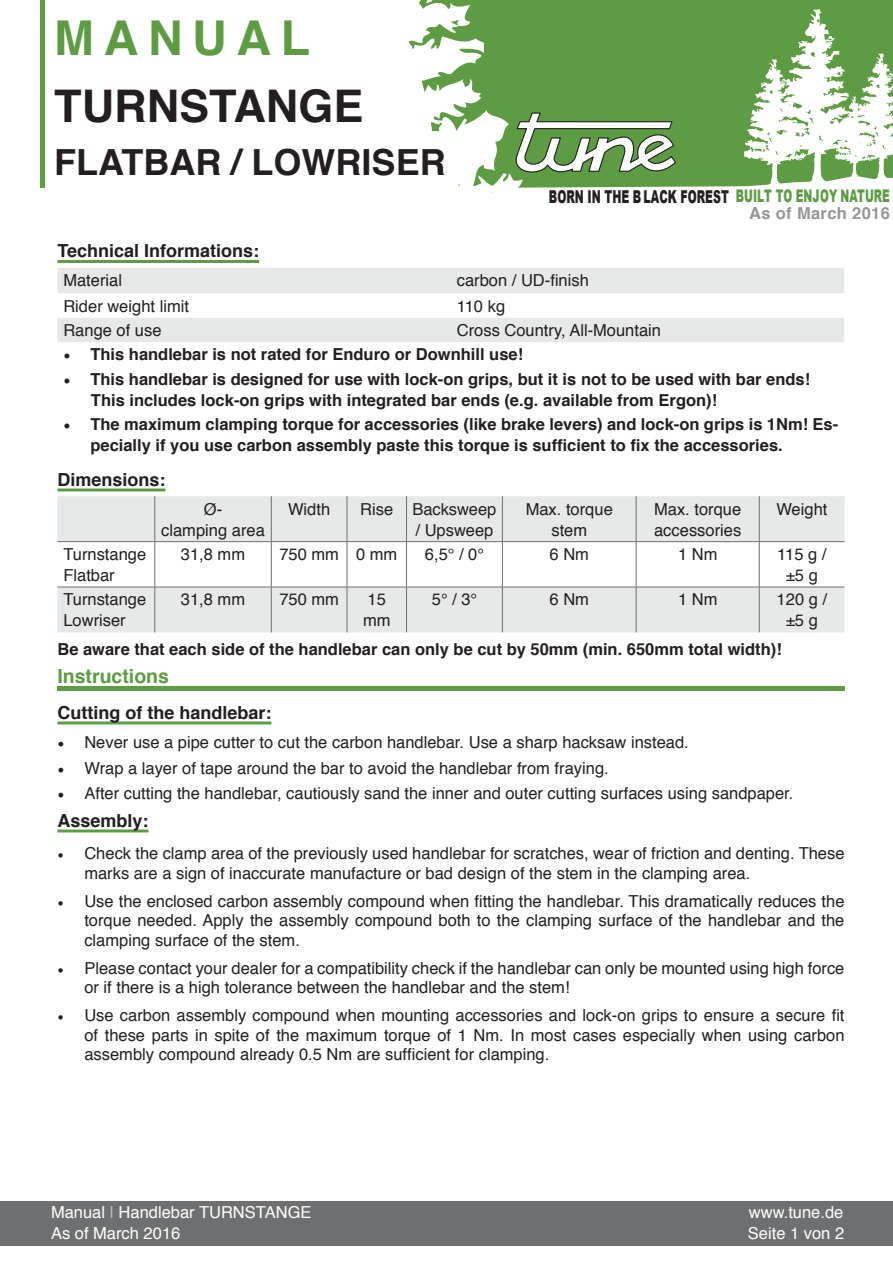
<style>
.page{position:relative;width:893px;height:1263px;background:#fff}
.page>*{position:absolute;margin:0;border:0;box-sizing:border-box;transform-origin:0 0}
.t1{font:700 48px "Helvetica";letter-spacing:.2em;color:#5d9c43}
.t2{font:700 45px "Helvetica";color:#231f20}
.t3{font:700 36px "Helvetica";color:#231f20}
.t4{font:700 19.5px "Helvetica";color:#5d9c43}
.t5{font:700 18px "Helvetica";color:#231f20}
.t6{font:900 17.7px "Arial";color:#231f20;scale:.61 1}
.t7{font:16.5px/21px "Helvetica";color:#231f20}
.t8{font:700 16.5px/21px "Helvetica";color:#231f20}
.t9{font:16.5px "Helvetica";color:#fff}
.t10{font:700 16.5px "Helvetica";letter-spacing:.02em;color:#949698}
.s1{font-size:17.4px;color:#5d9c43}
.s2{font-family:"Minion Pro";font-size:18px}
.s3{font-family:"Minion Pro"}
.s4{color:#bcbec0}
</style>
<div class="page">
<div style="left:0;top:1201px;width:893px;height:44px;background:#6d6f71"></div>
<hr style="left:57px;top:260px;width:202px;height:3px;background:#5d9c43">
<hr style="left:57px;top:488px;width:108px;height:3px;background:#5d9c43">
<hr style="left:57px;top:721px;width:214px;height:3px;background:#5d9c43">
<hr style="left:57px;top:829px;width:91px;height:3px;background:#5d9c43">
<svg style="left:57px;top:268px;width:787px;height:74px;fill:#e7e8e8"></svg>
<svg style="left:57px;top:496px;width:787px;height:136px;fill:#e7e8e8"></svg>
<hr style="left:155px;top:496px;width:1px;height:45px;background:#6d6f71">
<hr style="left:271px;top:496px;width:1px;height:45px;background:#6d6f71">
<hr style="left:347px;top:496px;width:1px;height:45px;background:#6d6f71">
<hr style="left:406px;top:496px;width:1px;height:45px;background:#6d6f71">
<hr style="left:502px;top:496px;width:1px;height:45px;background:#6d6f71">
<hr style="left:636px;top:496px;width:1px;height:45px;background:#6d6f71">
<hr style="left:759px;top:496px;width:1px;height:45px;background:#6d6f71">
<hr style="left:57px;top:541px;width:98px;height:1px;background:#6d6f71">
<hr style="left:155px;top:541px;width:116px;height:1px;background:#6d6f71">
<hr style="left:155px;top:542px;width:1px;height:45px;background:#6d6f71">
<hr style="left:271px;top:541px;width:76px;height:1px;background:#6d6f71">
<hr style="left:271px;top:542px;width:1px;height:45px;background:#6d6f71">
<hr style="left:347px;top:541px;width:59px;height:1px;background:#6d6f71">
<hr style="left:347px;top:542px;width:1px;height:45px;background:#6d6f71">
<hr style="left:406px;top:541px;width:96px;height:1px;background:#6d6f71">
<hr style="left:406px;top:542px;width:1px;height:45px;background:#6d6f71">
<hr style="left:502px;top:541px;width:134px;height:1px;background:#6d6f71">
<hr style="left:502px;top:542px;width:1px;height:45px;background:#6d6f71">
<hr style="left:636px;top:541px;width:123px;height:1px;background:#6d6f71">
<hr style="left:636px;top:542px;width:1px;height:45px;background:#6d6f71">
<hr style="left:759px;top:541px;width:85px;height:1px;background:#6d6f71">
<hr style="left:759px;top:542px;width:1px;height:45px;background:#6d6f71">
<hr style="left:57px;top:587px;width:98px;height:1px;background:#6d6f71">
<hr style="left:155px;top:587px;width:116px;height:1px;background:#6d6f71">
<hr style="left:155px;top:587px;width:1px;height:45px;background:#6d6f71">
<hr style="left:271px;top:587px;width:76px;height:1px;background:#6d6f71">
<hr style="left:271px;top:587px;width:1px;height:45px;background:#6d6f71">
<hr style="left:347px;top:587px;width:59px;height:1px;background:#6d6f71">
<hr style="left:347px;top:587px;width:1px;height:45px;background:#6d6f71">
<hr style="left:406px;top:587px;width:96px;height:1px;background:#6d6f71">
<hr style="left:406px;top:587px;width:1px;height:45px;background:#6d6f71">
<hr style="left:502px;top:587px;width:134px;height:1px;background:#6d6f71">
<hr style="left:502px;top:587px;width:1px;height:45px;background:#6d6f71">
<hr style="left:636px;top:587px;width:123px;height:1px;background:#6d6f71">
<hr style="left:636px;top:587px;width:1px;height:45px;background:#6d6f71">
<hr style="left:759px;top:587px;width:85px;height:1px;background:#6d6f71">
<hr style="left:759px;top:587px;width:1px;height:45px;background:#6d6f71">
<div style="left:57px;top:686px;width:788px;height:5px;background:#5d9c43"></div>
<svg style="left:409px;top:0;width:114px;height:193px"></svg>
<svg style="left:499px;top:8px;width:394px;height:185px"></svg>
<div style="left:40px;top:0;width:5px;height:188px;background:#5d9c43"></div>
<h1 class="t1" style="left:54px;top:-1px;width:257px">MANUAL</h1>
<h2 class="t2" style="left:54px;top:70px;width:311px">TURNSTANGE</h2>
<h3 class="t3" style="left:54px;top:134px;width:393px">FLATBAR / LOWRISER</h3>
<p class="t6" style="left:549px;top:184px;width:561px">BORN IN THE B LACK FOREST <span class="s1">BUILT TO ENJOY NATURE</span></p>
<p class="t10" style="left:749px;top:200px;width:142px">As of March 2016</p>
<p class="t5" style="left:57px;top:236px;width:203px">Technical Informations:</p>
<p class="t7" style="left:63px;top:270px;width:60px">Material</p>
<p class="t7" style="left:457px;top:270px;width:134px">carbon / UD-finish</p>
<p class="t7" style="left:63px;top:296px;width:127px">Rider weight limit</p>
<p class="t7" style="left:457px;top:296px;width:50px">110 kg</p>
<p class="t7" style="left:63px;top:320px;width:100px">Range of use</p>
<p class="t7" style="left:457px;top:320px;width:206px">Cross Country, All-Mountain</p>
<p class="t8" style="left:63px;top:344px;width:461px"><span class="s2">•</span> This handlebar is not rated for Enduro or Downhill use!</p>
<p class="t8" style="left:91px;top:369px;width:721px;text-indent:-28px"><span class="s2">•</span> This handlebar is designed for use with lock-on grips, but it is not to be used with bar ends!<br>This includes lock-on grips with integrated bar ends (e.g. available from Ergon)!</p>
<p class="t8" style="left:90px;top:414px;width:749px;text-indent:-27px"><span class="s2">•</span> The maximum clamping torque for accessories (like brake levers) and lock-on grips is 1Nm! Es&shy;pecially if you use carbon assembly paste this torque is sufficient to fix the accessories.</p>
<p class="t5" style="left:57px;top:465px;width:110px">Dimensions:</p>
<p class="t7" style="left:161px;top:499px;width:105px;text-align:center">Ø-<br>clamping area</p>
<p class="t7" style="left:288px;top:499px;width:44px">Width</p>
<p class="t7" style="left:360px;top:499px;width:138px;text-align:right">Rise Backsweep / Upsweep</p>
<p class="t7" style="left:526px;top:499px;width:89px;text-align:center">Max. torque stem</p>
<p class="t7" style="left:654px;top:499px;width:89px">Max. torque accessories</p>
<p class="t7" style="left:776px;top:499px;width:53px">Weight</p>
<p class="t7" style="left:63px;top:544px;width:84px">Turnstange<br>Flatbar</p>
<p class="t7" style="left:181px;top:544px;width:66px">31,8 mm</p>
<p class="t7" style="left:279px;top:544px;width:120px">750 mm 0 mm</p>
<p class="t7" style="left:425px;top:544px;width:61px">6,5° / 0°</p>
<p class="t7" style="left:550px;top:544px;width:41px">6 Nm</p>
<p class="t7" style="left:678px;top:544px;width:41px">1 Nm</p>
<p class="t7" style="left:777px;top:544px;width:51px;text-align:center">115 g / ±5 g</p>
<p class="t7" style="left:63px;top:590px;width:84px">Turnstange<br>Lowriser</p>
<p class="t7" style="left:181px;top:590px;width:66px">31,8 mm</p>
<p class="t7" style="left:279px;top:590px;width:61px">750 mm</p>
<p class="t7" style="left:363px;top:590px;width:29px">15 mm</p>
<p class="t7" style="left:432px;top:590px;width:47px">5° / 3°</p>
<p class="t7" style="left:550px;top:590px;width:41px">6 Nm</p>
<p class="t7" style="left:678px;top:590px;width:41px">1 Nm</p>
<p class="t7" style="left:777px;top:590px;width:52px;text-align:center">120 g / ±5 g</p>
<p class="t8" style="left:57px;top:639px;width:726px">Be aware that each side of the handlebar can only be cut by 50mm (min. 650mm total width)!</p>
<p class="t4" style="left:57px;top:660px;width:113px">Instructions</p>
<p class="t5" style="left:57px;top:698px;width:216px">Cutting of the handlebar:</p>
<p class="t7" style="left:57px;top:733px;width:633px"><span class="s2">•</span> Never use a pipe cutter to cut the carbon handlebar. Use a sharp hacksaw instead.</p>
<p class="t7" style="left:57px;top:758px;width:553px"><span class="s2">•</span> Wrap a layer of tape around the bar to avoid the handlebar from fraying.</p>
<p class="t7" style="left:57px;top:783px;width:738px"><span class="s2">•</span> After cutting the handlebar, cautiously sand the inner and outer cutting surfaces using sandpaper.</p>
<p class="t5" style="left:57px;top:806px;width:93px">Assembly:</p>
<p class="t7" style="left:84px;top:844px;width:762px;line-height:19.5px;text-indent:-27px"><span class="s3">•</span> Check the clamp area of the previously used handlebar for scratches, wear of friction and denting. These marks are a sign of inaccurate manufacture or bad design of the stem in the clamping area.</p>
<p class="t7" style="left:84px;top:892px;width:762px;line-height:19.5px;text-align:justify;text-indent:-27px"><span class="s3">•</span> Use the enclosed carbon assembly compound when fitting the handlebar. This dramatically reduces the torque needed. Apply the assembly compound both to the clamping surface of the handlebar and the clamping surface of the stem.</p>
<p class="t7" style="left:84px;top:959px;width:761px;line-height:19.5px;text-indent:-27px"><span class="s3">•</span> Please contact your dealer for a compatibility check if the handlebar can only be mounted using high force or if there is a high tolerance between the handlebar and the stem!</p>
<p class="t7" style="left:84px;top:1006px;width:762px;line-height:19.5px;text-align:justify;text-indent:-27px"><span class="s3">•</span> Use carbon assembly compound when mounting accessories and lock-on grips to ensure a secure fit of these parts in spite of the maximum torque of 1 Nm. In most cases especially when using carbon assembly compound already 0.5 Nm are sufficient for clamping.</p>
<p class="t9" style="left:51px;top:1200px;width:262px">Manual <span class="s4">|</span> Handlebar TURNSTANGE</p>
<p class="t9" style="left:749px;top:1200px;width:96px">www.tune.de</p>
<p class="t9" style="left:51px;top:1221px;width:131px">As of March 2016</p>
<p class="t9" style="left:748px;top:1221px;width:98px">Seite 1 von 2</p>
</div>
